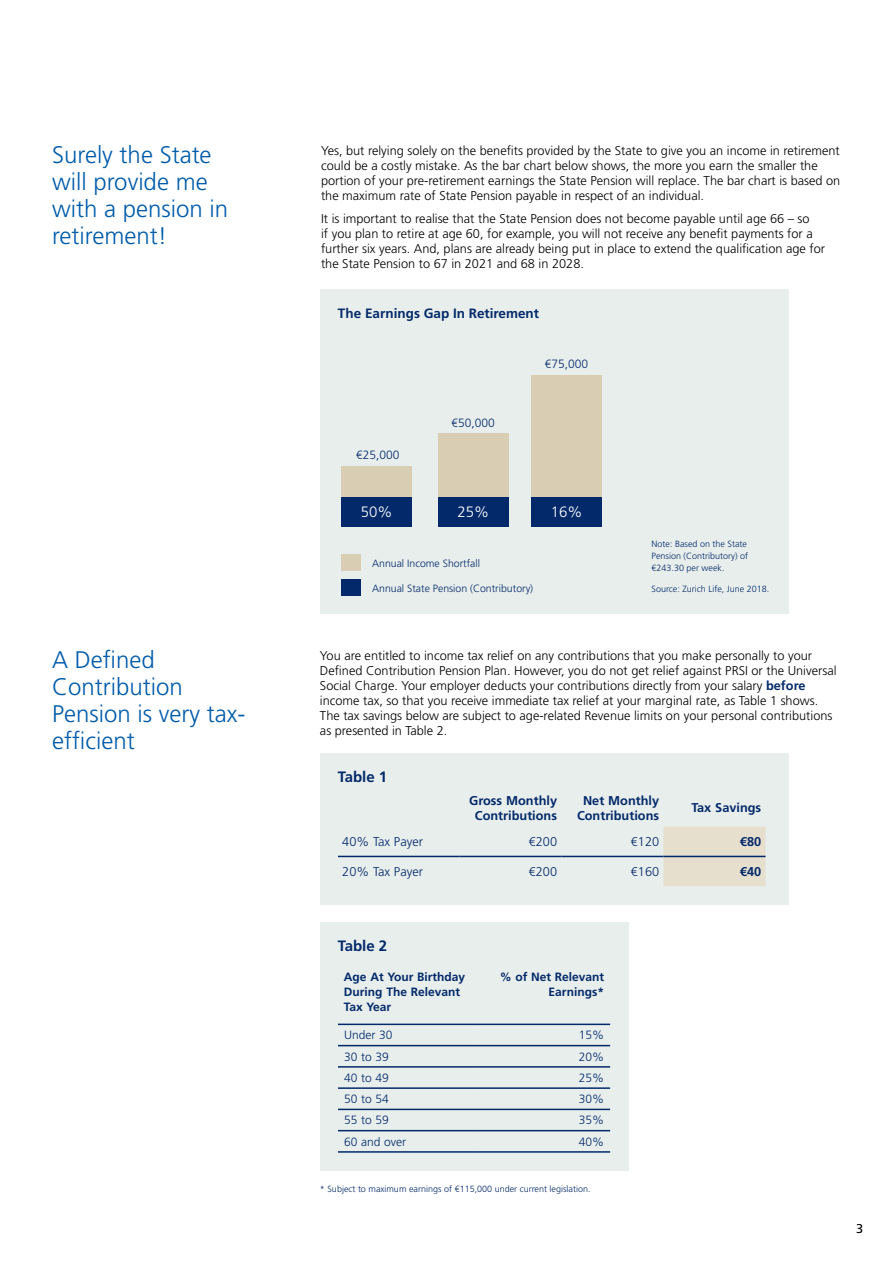
<style>
.page{position:relative;width:893px;height:1263px;background:#fff}
.page>*{position:absolute;margin:0;border:0;box-sizing:border-box;transform-origin:0 0}
.t1{font:300 24px/27px "Frutiger";color:#005baa}
.t2{font:700 15px "Frutiger";color:#03296a}
.t3{font:300 15px "Frutiger";color:#fff}
.t4{font:700 13.5px "Frutiger";color:#03296a}
.t5{font:300 12.75px/15px "Frutiger";color:#000}
.t6{font:700 12.75px/15px "Frutiger";color:#03296a;text-align:center}
.t7{font:300 12.75px "Frutiger";color:#03296a}
.t8{font:12.75px "Frutiger";color:#000}
.t9{font:300 12px "Frutiger";color:#03296a}
.t10{font:700 12px/15px "Frutiger";color:#03296a}
.t11{font:300 10.5px "Frutiger";color:#03296a}
.t12{font:300 9px/12px "Frutiger";color:#03296a;text-align:justify}
.s1{font-weight:700;color:#03296a}
</style>
<div class="page">
<div style="left:320px;top:289px;width:469px;height:324px;background:#e8eeec"></div>
<div style="left:341px;top:497px;width:71px;height:30px;background:#03296a"></div>
<div style="left:341px;top:467px;width:71px;height:30px;background:#d9ceb4"></div>
<div style="left:438px;top:497px;width:70px;height:30px;background:#03296a"></div>
<div style="left:438px;top:433px;width:70px;height:64px;background:#d9ceb4"></div>
<div style="left:531px;top:497px;width:71px;height:30px;background:#03296a"></div>
<div style="left:531px;top:376px;width:71px;height:121px;background:#d9ceb4"></div>
<div style="left:341px;top:579px;width:20px;height:17px;background:#03296a"></div>
<div style="left:341px;top:554px;width:20px;height:17px;background:#d9ceb4"></div>
<div style="left:320px;top:922px;width:308px;height:249px;background:#e8eeec"></div>
<hr style="left:338px;top:1023px;width:136px;height:2px;background:#03296a">
<hr style="left:474px;top:1023px;width:136px;height:2px;background:#03296a">
<hr style="left:338px;top:1045px;width:136px;height:1px;background:#03296a">
<hr style="left:474px;top:1045px;width:136px;height:1px;background:#03296a">
<hr style="left:338px;top:1066px;width:136px;height:1px;background:#03296a">
<hr style="left:474px;top:1066px;width:136px;height:1px;background:#03296a">
<hr style="left:338px;top:1087px;width:136px;height:2px;background:#03296a">
<hr style="left:474px;top:1087px;width:136px;height:2px;background:#03296a">
<hr style="left:338px;top:1109px;width:136px;height:1px;background:#03296a">
<hr style="left:474px;top:1109px;width:136px;height:1px;background:#03296a">
<hr style="left:338px;top:1130px;width:136px;height:1px;background:#03296a">
<hr style="left:474px;top:1130px;width:136px;height:1px;background:#03296a">
<hr style="left:338px;top:1151px;width:136px;height:2px;background:#03296a">
<hr style="left:474px;top:1151px;width:136px;height:2px;background:#03296a">
<div style="left:320px;top:753px;width:469px;height:151px;background:#e8eeec"></div>
<div style="left:663px;top:827px;width:102px;height:59px;background:#e6dfce"></div>
<hr style="left:338px;top:856px;width:121px;height:1px;background:#03296a">
<hr style="left:459px;top:856px;width:102px;height:1px;background:#03296a">
<hr style="left:561px;top:856px;width:102px;height:1px;background:#03296a">
<hr style="left:663px;top:856px;width:102px;height:1px;background:#03296a">
<h1 class="t1" style="left:52px;top:142px;width:178px">Surely the State will provide me with a pension in retirement!</h1>
<p class="t5" style="left:321px;top:143px;width:521px">Yes, but relying solely on the benefits provided by the State to give you an income in retirement could be a costly mistake. As the bar chart below shows, the more you earn the smaller the portion of your pre-retirement earnings the State Pension will replace. The bar chart is based on the maximum rate of State Pension payable in respect of an individual.</p>
<p class="t5" style="left:321px;top:212px;width:505px">It is important to realise that the State Pension does not become payable until age 66 – so<br>if you plan to retire at age 60, for example, you will not receive any benefit payments for a further six years. And, plans are already being put in place to extend the qualification age for the State Pension to 67 in 2021 and 68 in 2028.</p>
<p class="t4" style="left:338px;top:305px;width:203px">The Earnings Gap In Retirement</p>
<p class="t9" style="left:356px;top:448px;width:45px">€25,000</p>
<p class="t9" style="left:451px;top:416px;width:45px">€50,000</p>
<p class="t9" style="left:545px;top:357px;width:45px">€75,000</p>
<p class="t3" style="left:361px;top:503px;width:33px">50%</p>
<p class="t3" style="left:457px;top:503px;width:33px">25%</p>
<p class="t3" style="left:551px;top:503px;width:33px">16%</p>
<p class="t11" style="left:372px;top:557px;width:109px">Annual Income Shortfall</p>
<p class="t11" style="left:372px;top:582px;width:163px">Annual State Pension (Contributory)</p>
<p class="t12" style="left:651px;top:538px;width:98px">Note: Based on the State Pension (Contributory) of €243.30 per week.</p>
<p class="t12" style="left:651px;top:583px;width:119px">Source: Zurich Life, June 2018.</p>
<h1 class="t1" style="left:52px;top:646px;width:195px">A Defined<br>Contribution<br>Pension is very tax&shy;efficient</h1>
<p class="t5" style="left:320px;top:648px;width:518px">You are entitled to income tax relief on any contributions that you make personally to your Defined Contribution Pension Plan. However, you do not get relief against PRSI or the Universal Social Charge. Your employer deducts your contributions directly from your salary <span class="s1">before </span>income tax, so that you receive immediate tax relief at your marginal rate, as Table 1 shows.<br>The tax savings below are subject to age-related Revenue limits on your personal contributions as presented in Table 2.</p>
<p class="t2" style="left:338px;top:768px;width:51px">Table 1</p>
<p class="t6" style="left:469px;top:793px;width:89px">Gross Monthly<br>Contributions</p>
<p class="t6" style="left:577px;top:793px;width:84px">Net Monthly<br>Contributions</p>
<p class="t6" style="left:691px;top:800px;width:71px">Tax Savings</p>
<p class="t7" style="left:342px;top:835px;width:82px">40% Tax Payer</p>
<p class="t7" style="left:529px;top:835px;width:30px">€200</p>
<p class="t7" style="left:631px;top:835px;width:30px">€120</p>
<p class="t6" style="left:740px;top:834px;width:23px">€80</p>
<p class="t7" style="left:342px;top:864px;width:82px">20% Tax Payer</p>
<p class="t7" style="left:529px;top:864px;width:30px">€200</p>
<p class="t7" style="left:631px;top:864px;width:30px">€160</p>
<p class="t6" style="left:740px;top:864px;width:23px">€40</p>
<p class="t2" style="left:338px;top:937px;width:51px">Table 2</p>
<p class="t10" style="left:344px;top:970px;width:123px">Age At Your Birthday<br>During The Relevant<br>Tax Year</p>
<p class="t10" style="left:500px;top:970px;width:106px;text-align:right">% of Net Relevant<br>Earnings*</p>
<p class="t9" style="left:344px;top:1028px;width:50px">Under 30</p>
<p class="t9" style="left:579px;top:1028px;width:27px">15%</p>
<p class="t9" style="left:344px;top:1050px;width:46px">30 to 39</p>
<p class="t9" style="left:579px;top:1050px;width:27px">20%</p>
<p class="t9" style="left:344px;top:1071px;width:46px">40 to 49</p>
<p class="t9" style="left:579px;top:1071px;width:27px">25%</p>
<p class="t9" style="left:344px;top:1092px;width:46px">50 to 54</p>
<p class="t9" style="left:579px;top:1092px;width:27px">30%</p>
<p class="t9" style="left:344px;top:1113px;width:46px">55 to 59</p>
<p class="t9" style="left:579px;top:1113px;width:27px">35%</p>
<p class="t9" style="left:344px;top:1135px;width:64px">60 and over</p>
<p class="t9" style="left:579px;top:1135px;width:27px">40%</p>
<p class="t12" style="left:320px;top:1183px;width:272px">* Subject to maximum earnings of €115,000 under current legislation.</p>
<p class="t8" style="left:856px;top:1221px;width:9px">3</p>
</div>
